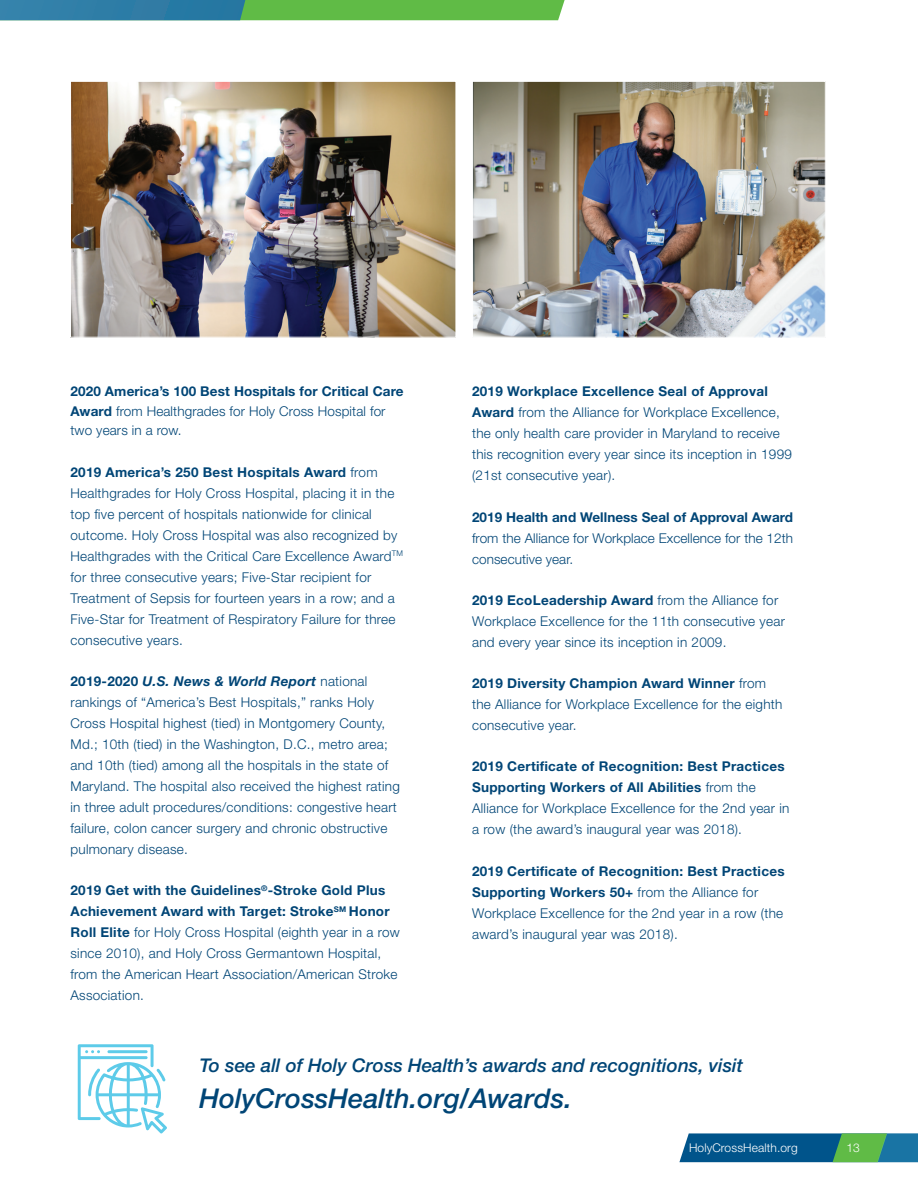
<style>
.page{position:relative;width:918px;height:1188px;background:#fff}
.page>*{position:absolute;margin:0;border:0;box-sizing:border-box;transform-origin:0 0}
.body{font:italic 500 27.3px "Helvetica Neue LT Std";color:#004576}
.body-2{font:italic 500 18.9px "Helvetica Neue LT Std";color:#004576}
.body-3{font:300 13.5px/21px "Helvetica Neue LT Std";letter-spacing:.02em;color:#004576}
.t1{font:300 12px "Helvetica Neue LT Std";letter-spacing:.01em;color:#fff}
.s1{font-weight:700}
.s2{font-weight:700;font-style:italic}
</style>
<div class="page">
<svg style="left:679px;top:1133px;width:239px;height:29px;background:#1e7185"></svg>
<svg style="left:0;top:0;width:565px;height:20px;background:#4ba070"></svg>
<svg style="left:78px;top:1044px;width:89px;height:89px"></svg>
<img style="left:72px;top:83px;width:382px;height:253px">
<div style="left:70px;top:81px;width:386px;height:257px;border:1px solid #fff"></div>
<img style="left:474px;top:83px;width:350px;height:253px">
<div style="left:472px;top:81px;width:354px;height:257px;border:1px solid #fff"></div>
<p class="body-3" style="left:70px;top:382px;width:335px;line-height:19.5px"><span class="s1">2020 America’s 100 Best Hospitals for Critical Care<br>Award</span> from Healthgrades for Holy Cross Hospital for two years in a row.</p>
<p class="body-3" style="left:70px;top:461px;width:334px"><span class="s1">2019 America’s 250 Best Hospitals Award</span> from Healthgrades for Holy Cross Hospital, placing it in the top five percent of hospitals nationwide for clinical outcome. Holy Cross Hospital was also recognized by Healthgrades with the Critical Care Excellence Award<sup>TM </sup>for three consecutive years; Five-Star recipient for Treatment of Sepsis for fourteen years in a row; and a Five-Star for Treatment of Respiratory Failure for three consecutive years.</p>
<p class="body-3" style="left:70px;top:670px;width:331px"><span class="s1">2019-2020</span> <span class="s2">U.S. News &amp; World Report</span> national rankings of “America’s Best Hospitals,” ranks Holy Cross Hospital highest (tied) in Montgomery County, Md.; 10th (tied) in the Washington, D.C., metro area; and 10th (tied) among all the hospitals in the state of Maryland. The hospital also received the highest rating in three adult procedures/conditions: congestive heart failure, colon cancer surgery and chronic obstructive pulmonary disease.</p>
<p class="body-3" style="left:70px;top:880px;width:331px"><span class="s1">2019 Get with the Guidelines</span><sup>®</sup><span class="s1">-Stroke Gold Plus Achievement Award with Target: Stroke</span><sup>SM</sup> <span class="s1">Honor Roll Elite</span> for Holy Cross Hospital (eighth year in a row since 2010), and Holy Cross Germantown Hospital, from the American Heart Association/American Stroke Association.</p>
<p class="body-3" style="left:472px;top:381px;width:321px"><span class="s1">2019 Workplace Excellence Seal of Approval Award</span> from the Alliance for Workplace Excellence, the only health care provider in Maryland to receive this recognition every year since its inception in 1999 (21st consecutive year).</p>
<p class="body-3" style="left:472px;top:506px;width:323px;text-align:justify"><span class="s1">2019 Health and Wellness Seal of Approval Award </span>from the Alliance for Workplace Excellence for the 12th consecutive year.</p>
<p class="body-3" style="left:472px;top:589px;width:314px"><span class="s1">2019 EcoLeadership Award</span> from the Alliance for<br>Workplace Excellence for the 11th consecutive year and every year since its inception in 2009.</p>
<p class="body-3" style="left:472px;top:673px;width:312px"><span class="s1">2019 Diversity Champion Award Winner</span> from the Alliance for Workplace Excellence for the eighth consecutive year.</p>
<p class="body-3" style="left:472px;top:756px;width:319px"><span class="s1">2019 Certificate of Recognition: Best Practices Supporting Workers of All Abilities</span> from the Alliance for Workplace Excellence for the 2nd year in a row (the award’s inaugural year was 2018).</p>
<p class="body-3" style="left:472px;top:860px;width:314px"><span class="s1">2019 Certificate of Recognition: Best Practices Supporting Workers 50+</span> from the Alliance for Workplace Excellence for the 2nd year in a row (the award’s inaugural year was 2018).</p>
<p class="body-2" style="left:199px;top:1054px;width:545px">To see all of Holy Cross Health’s awards and recognitions, visit</p>
<p class="body" style="left:199px;top:1082px;width:374px">HolyCrossHealth.org/Awards.</p>
<p class="t1" style="left:689px;top:1140px;width:110px">HolyCrossHealth.org</p>
<p class="t1" style="left:846px;top:1140px;width:15px">13</p>
</div>
